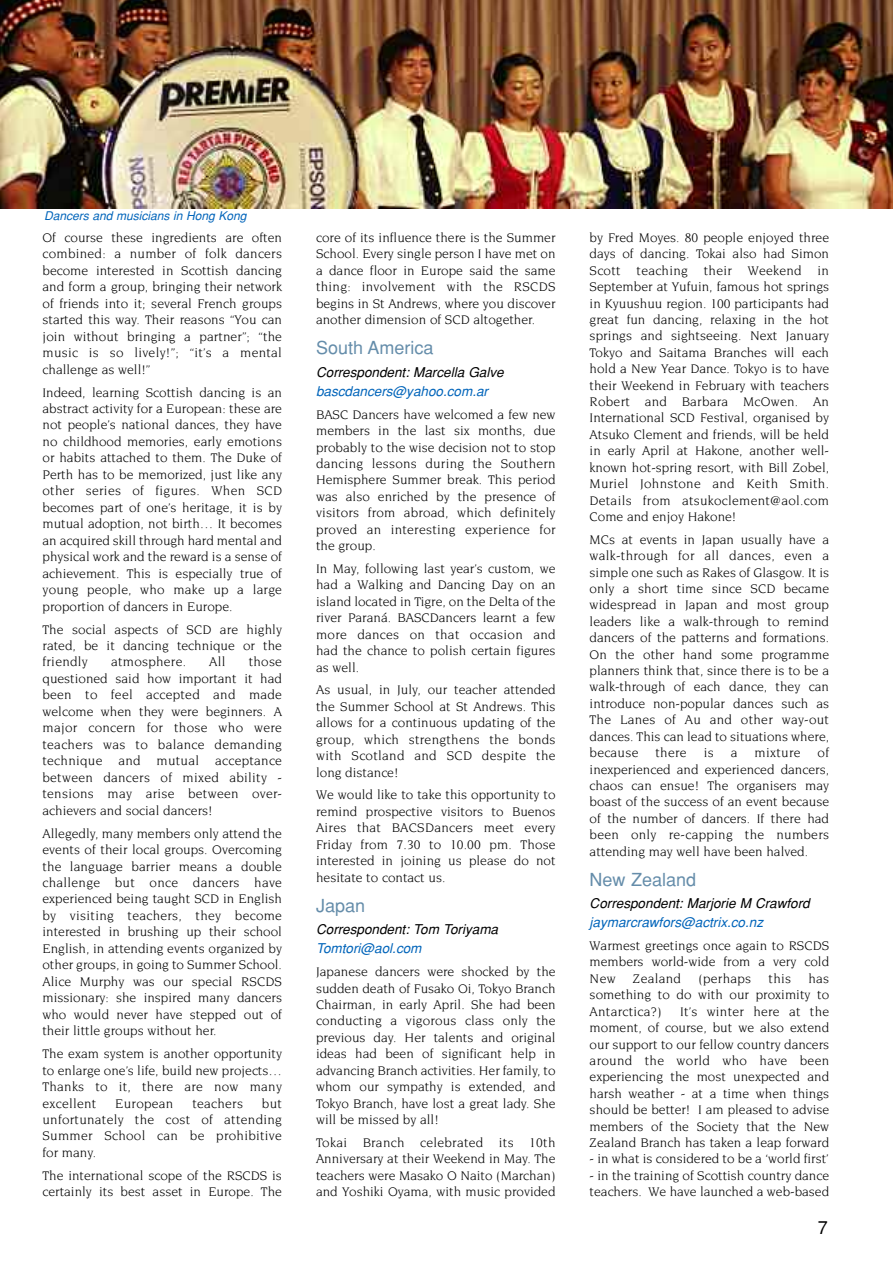
<style>
.page{position:relative;width:893px;height:1263px;background:#fff}
.page>*{position:absolute;margin:0;border:0;box-sizing:border-box;transform-origin:0 0}
.t1{font:18px "Helvetica";color:#658daa}
.t2{font:18px "Helvetica";color:#000}
.t3{font:13.5px/16.5px "Novarese";color:#000;text-align:justify}
.t4{font:italic 13.5px "Helvetica";color:#000}
.t5{font:italic 13.5px "Helvetica";color:#0064ba}
.t6{font:13.5px "Novarese";letter-spacing:.02em;color:#000}
.t7{font:italic 12px "Helvetica";color:#0064ba}
</style>
<div class="page">
<img style="left:0;top:0;width:893px;height:208px">
<p class="t7" style="left:44px;top:209px;width:204px">Dancers and musicians in Hong Kong</p>
<p class="t3" style="left:43px;top:230px;width:241px">Of course these ingredients are often combined: a number of folk dancers become interested in Scottish dancing and form a group, bringing their network of friends into it; several French groups started this way. Their reasons “You can join without bringing a partner”; “the music is so lively!”; “it’s a mental challenge as well!”</p>
<p class="t3" style="left:43px;top:384px;width:241px">Indeed, learning Scottish dancing is an abstract activity for a European: these are not people’s national dances, they have no childhood memories, early emotions or habits attached to them. The Duke of Perth has to be memorized, just like any other series of figures. When SCD becomes part of one’s heritage, it is by mutual adoption, not birth… It becomes an acquired skill through hard mental and physical work and the reward is a sense of achievement. This is especially true of young people, who make up a large proportion of dancers in Europe.</p>
<p class="t3" style="left:43px;top:621px;width:241px">The social aspects of SCD are highly rated, be it dancing technique or the friendly</p>
<p class="t3" style="left:43px;top:654px;width:241px;text-indent:206px">those questioned said how important it had been to feel accepted and made welcome when they were beginners. A major concern for those who were teachers was to balance demanding technique and mutual acceptance between dancers of mixed ability - tensions may arise between over&shy;achievers and social dancers!</p>
<p class="t3" style="left:42px;top:825px;width:241px">Allegedly, many members only attend the events of their local groups. Overcoming the language barrier means a double challenge but once dancers have experienced being taught SCD in English by visiting teachers, they become interested in brushing up their school English, in attending events organized by other groups, in going to Summer School.<br>Alice Murphy was our special RSCDS missionary: she inspired many dancers who would never have stepped out of their little groups without her.</p>
<p class="t3" style="left:42px;top:1046px;width:241px">The exam system is another opportunity to enlarge one’s life, build new projects… Thanks to it, there are now many excellent</p>
<p class="t6" style="left:111px;top:657px;width:77px">atmosphere.</p>
<p class="t3" style="left:209px;top:654px;width:18px">All</p>
<p class="t3" style="left:42px;top:1095px;width:241px;text-indent:219px">but unfortunately the cost of attending Summer School can be prohibitive for many.</p>
<p class="t3" style="left:42px;top:1168px;width:241px">The international scope of the RSCDS is certainly its best asset in Europe. The</p>
<p class="t6" style="left:115px;top:1098px;width:60px">European</p>
<p class="t6" style="left:192px;top:1098px;width:52px">teachers</p>
<p class="t3" style="left:316px;top:230px;width:241px">core of its influence there is the Summer School. Every single person I have met on a dance floor in Europe said the same thing: involvement with the RSCDS begins in St Andrews, where you discover another dimension of SCD altogether.</p>
<h1 class="t1" style="left:316px;top:337px;width:119px">South America</h1>
<p class="t4" style="left:316px;top:364px;width:191px">Correspondent: Marcella Galve</p>
<p class="t5" style="left:316px;top:383px;width:176px">bascdancers@yahoo.com.ar</p>
<p class="t3" style="left:316px;top:407px;width:241px">BASC Dancers have welcomed a few new members in the last six months, due probably to the wise decision not to stop dancing lessons during the Southern Hemisphere Summer break. This period was also enriched by the presence of visitors from abroad, which definitely proved an interesting experience for the group.</p>
<p class="t3" style="left:316px;top:561px;width:241px">In May, following last year’s custom, we had a Walking and Dancing Day on an island located in Tigre, on the Delta of the river Paraná. BASCDancers learnt a few more dances on that occasion and had the chance to polish certain figures as well.</p>
<p class="t3" style="left:316px;top:682px;width:241px">As usual, in July, our teacher attended the Summer School at St Andrews. This allows for a continuous updating of the group, which strengthens the bonds with Scotland and SCD despite the long distance!</p>
<p class="t3" style="left:316px;top:787px;width:241px">We would like to take this opportunity to remind prospective visitors to Buenos Aires that BACSDancers meet every Friday from 7.30 to 10.00 pm. Those interested in joining us please do not hesitate to contact us.</p>
<h1 class="t1" style="left:316px;top:895px;width:51px">Japan</h1>
<p class="t4" style="left:316px;top:922px;width:186px">Correspondent: Tom Toriyama</p>
<p class="t5" style="left:316px;top:940px;width:109px">Tomtori@aol.com</p>
<p class="t3" style="left:316px;top:964px;width:241px">Japanese dancers were shocked by the sudden death of Fusako Oi, Tokyo Branch Chairman, in early April. She had been conducting a vigorous class only the previous day. Her talents and original ideas had been of significant help in advancing Branch activities. Her family, to whom our sympathy is extended, and Tokyo Branch, have lost a great lady. She will be missed by all!</p>
<p class="t3" style="left:316px;top:1135px;width:241px">Tokai Branch celebrated its 10th Anniversary at their Weekend in May. The teachers were Masako O Naito (Marchan) and Yoshiki Oyama, with music provided</p>
<p class="t3" style="left:590px;top:230px;width:241px">by Fred Moyes. 80 people enjoyed three days of dancing. Tokai also had Simon Scott teaching their Weekend in September at Yufuin, famous hot springs in Kyuushuu region. 100 participants had great fun dancing, relaxing in the hot springs and sightseeing. Next January Tokyo and Saitama Branches will each hold a New Year Dance. Tokyo is to have their Weekend in February with teachers Robert and Barbara McOwen. An International SCD Festival, organised by Atsuko Clement and friends, will be held in early April at Hakone, another well&shy;known hot-spring resort, with Bill Zobel, Muriel Johnstone and Keith Smith.<br>Details from atsukoclement@aol.com Come and enjoy Hakone!</p>
<p class="t3" style="left:590px;top:532px;width:241px">MCs at events in Japan usually have a walk-through for all dances, even a simple one such as Rakes of Glasgow. It is only a short time since SCD became widespread in Japan and most group leaders like a walk-through to remind dancers of the patterns and formations.<br>On the other hand some programme planners think that, since there is to be a walk-through of each dance, they can introduce non-popular dances such as The Lanes of Au and other way-out dances. This can lead to situations where, because</p>
<p class="t3" style="left:655px;top:745px;width:33px">there</p>
<p class="t3" style="left:704px;top:745px;width:12px">is</p>
<p class="t3" style="left:731px;top:745px;width:8px">a</p>
<p class="t6" style="left:755px;top:747px;width:47px">mixture</p>
<p class="t3" style="left:590px;top:745px;width:241px;text-indent:228px">of inexperienced and experienced dancers, chaos can ensue! The organisers may boast of the success of an event because of the number of dancers. If there had been only re-capping the numbers attending may well have been halved.</p>
<h1 class="t1" style="left:590px;top:869px;width:108px">New Zealand</h1>
<p class="t4" style="left:590px;top:896px;width:224px">Correspondent: Marjorie M Crawford</p>
<p class="t5" style="left:590px;top:914px;width:177px">jay marcrawfors@actrix.co.nz</p>
<p class="t3" style="left:590px;top:938px;width:241px">Warmest greetings once again to RSCDS members world-wide from a very cold New</p>
<p class="t3" style="left:590px;top:971px;width:241px;text-indent:219px">has something to do with our proximity to Antarctica?)</p>
<p class="t6" style="left:633px;top:973px;width:50px">Zealand</p>
<p class="t6" style="left:698px;top:973px;width:54px">(perhaps</p>
<p class="t3" style="left:768px;top:971px;width:24px">this</p>
<p class="t3" style="left:590px;top:1004px;width:241px;text-indent:90px">It’s winter here at the moment, of course, but we also extend our support to our fellow country dancers around the world who have been experiencing the most unexpected and harsh weather - at a time when things should be better! I am pleased to advise members of the Society that the New Zealand Branch has taken a leap forward</p>
<p class="t3" style="left:590px;top:1151px;width:241px">- in what is considered to be a ‘world first’</p>
<p class="t3" style="left:590px;top:1168px;width:241px">- in the training of Scottish country dance teachers. We have launched a web-based</p>
<h1 class="t2" style="left:818px;top:1217px;width:12px">7</h1>
</div>
